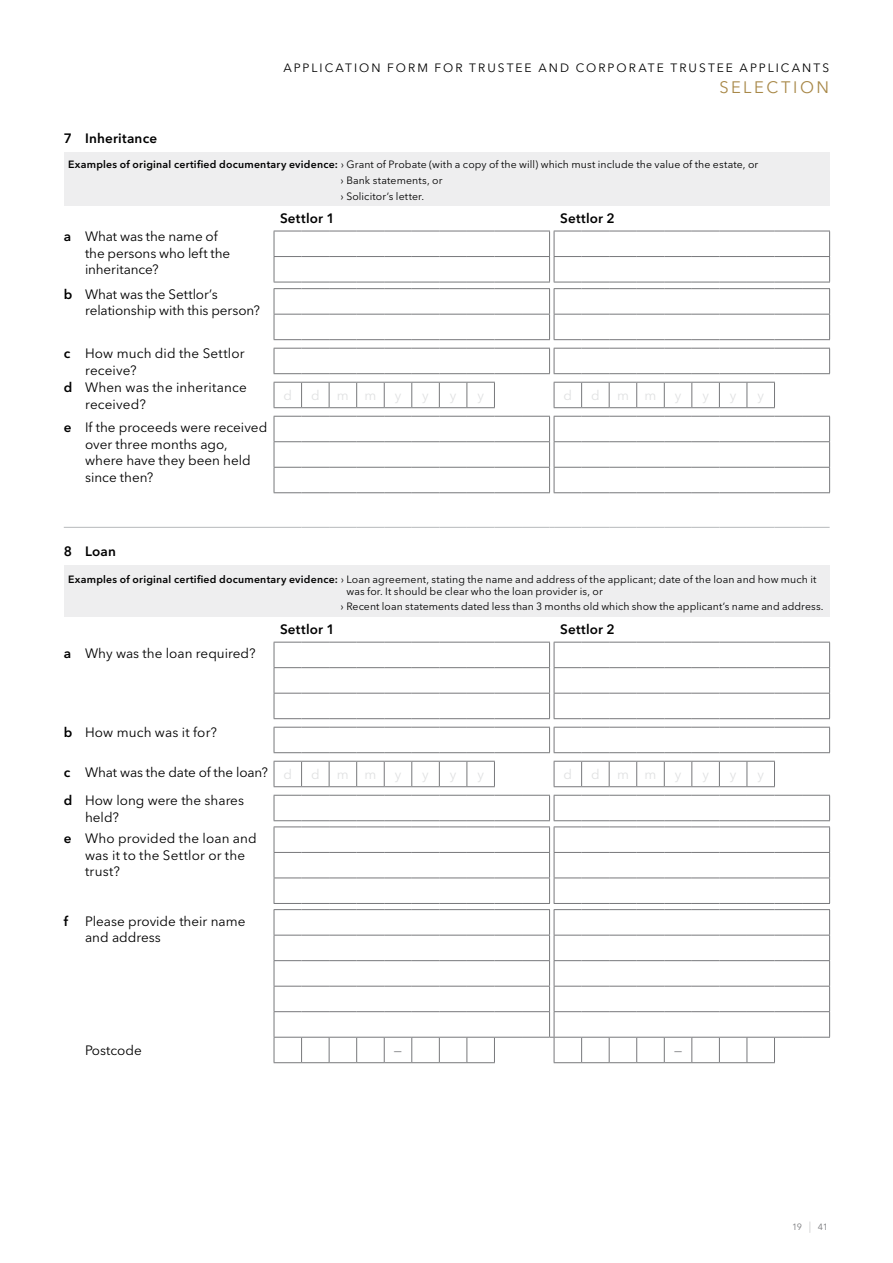
<style>
.page{position:relative;width:893px;height:1263px;background:#fff}
.page>*{position:absolute;margin:0;border:0;box-sizing:border-box;transform-origin:0 0}
.t1{font:16.5px "Avenir Next LT Pro";letter-spacing:.165em;color:#a88848}
.t2{font:13.5px/16.5px "Avenir Next LT Pro";color:#000}
.t3{font:600 13.5px "Avenir Next LT Pro";letter-spacing:.015em;color:#000}
.t4{font:13.5px "Avenir Next LT Pro";color:#e0e1e2}
.t5{font:13.5px "Avenir Next LT Pro";color:#77787b}
.t6{font:12px "Avenir Next LT Pro";letter-spacing:.17em;color:#000}
.t7{font:10.5px/15.6px "Avenir Next LT Pro";letter-spacing:.01em;color:#000}
.t8{font:9px "Avenir Next LT Pro";color:#77787b}
.s1{font-weight:600}
.s2{color:#e0e1e2}
.s3{font-weight:200;font-size:11.25px}
</style>
<div class="page">
<div style="left:64px;top:152px;width:766px;height:53px;background:#eeeeef"></div>
<svg style="left:274px;top:416px;width:556px;height:77px"></svg>
<svg style="left:274px;top:231px;width:556px;height:109px"></svg>
<svg style="left:274px;top:382px;width:221px;height:26px"></svg>
<svg style="left:554px;top:382px;width:221px;height:26px"></svg>
<svg style="left:274px;top:348px;width:556px;height:26px"></svg>
<div style="left:64px;top:566px;width:766px;height:51px;background:#eeeeef"></div>
<hr style="left:64px;top:527px;width:210px;height:1px;background:#b7b9bb">
<svg style="left:274px;top:527px;width:556px;height:1px"></svg>
<svg style="left:274px;top:761px;width:221px;height:26px"></svg>
<svg style="left:554px;top:761px;width:221px;height:26px"></svg>
<svg style="left:274px;top:642px;width:556px;height:77px"></svg>
<svg style="left:274px;top:727px;width:556px;height:26px"></svg>
<svg style="left:274px;top:795px;width:556px;height:268px"></svg>
<p class="t6" style="left:283px;top:61px;width:36px">Applic</p>
<p class="t6" style="left:336px;top:61px;width:440px">ati on f orm f or tru stee and c orporate tru stee applic</p>
<p class="t6" style="left:792px;top:61px;width:39px">ants</p>
<p class="t1" style="left:719px;top:77px;width:95px">SELECTION</p>
<p class="t3" style="left:64px;top:130px;width:95px">7 Inheritance</p>
<p class="t7" style="left:341px;top:157px;width:419px;text-indent:-273px"><span class="s1">Examples of original certified documentary evidence:</span> › Grant of Probate (with a copy of the will) which must include the value of the estate, or › Bank statements, or<br>› Solicitor’s letter.</p>
<p class="t3" style="left:280px;top:210px;width:56px">Settlor 1</p>
<p class="t3" style="left:560px;top:210px;width:56px">Settlor 2</p>
<p class="t2" style="left:85px;top:228px;width:147px;text-indent:-21px"><span class="s1">a</span> What was the name of the persons who left the inheritance?</p>
<p class="t2" style="left:85px;top:286px;width:176px;text-indent:-21px"><span class="s1">b</span> What was the Settlor’s relationship with this person?</p>
<p class="t2" style="left:64px;top:345px;width:182px"><span class="s1">c</span> How much did the Settlor</p>
<p class="t2" style="left:85px;top:362px;width:53px">receive?</p>
<p class="t2" style="left:64px;top:379px;width:184px"><span class="s1">d</span> When was the inheritance</p>
<p class="t2" style="left:85px;top:396px;width:62px">received?</p>
<p class="t4" style="left:283px;top:387px;width:10px">d</p>
<p class="t4" style="left:311px;top:387px;width:10px">d</p>
<p class="t4" style="left:337px;top:387px;width:41px">m m</p>
<p class="t4" style="left:395px;top:387px;width:8px">y</p>
<p class="t4" style="left:422px;top:387px;width:8px">y</p>
<p class="t4" style="left:450px;top:387px;width:8px">y</p>
<p class="t4" style="left:477px;top:387px;width:8px">y</p>
<p class="t4" style="left:564px;top:387px;width:10px">d</p>
<p class="t4" style="left:591px;top:387px;width:10px">d</p>
<p class="t4" style="left:617px;top:387px;width:41px">m m</p>
<p class="t4" style="left:675px;top:387px;width:8px">y</p>
<p class="t4" style="left:702px;top:387px;width:8px">y</p>
<p class="t4" style="left:730px;top:387px;width:8px">y</p>
<p class="t4" style="left:757px;top:387px;width:8px">y</p>
<p class="t2" style="left:85px;top:419px;width:184px;text-indent:-21px"><span class="s1">e</span> If the proceeds were received over three months ago, where have they been held since then?</p>
<p class="t3" style="left:64px;top:543px;width:54px">8 Loan</p>
<p class="t7" style="left:346px;top:572px;width:472px;line-height:12.6px;text-indent:-278px"><span class="s1">Examples of original certified documentary evidence:</span> › Loan agreement, stating the name and address of the applicant; date of the loan and how much it was for. It should be clear who the loan provider is, or</p>
<p class="t7" style="left:341px;top:598px;width:484px">› Recent loan statements dated less than 3 months old which show the applicant’s name and address.</p>
<p class="t3" style="left:280px;top:621px;width:56px">Settlor 1</p>
<p class="t3" style="left:560px;top:621px;width:56px">Settlor 2</p>
<p class="t2" style="left:64px;top:645px;width:193px"><span class="s1">a</span> Why was the loan required?</p>
<p class="t2" style="left:64px;top:724px;width:155px"><span class="s1">b</span> How much was it for?</p>
<p class="t2" style="left:64px;top:764px;width:230px"><span class="s1">c</span> What was the date of the loan? <span class="s2">d</span></p>
<p class="t4" style="left:311px;top:766px;width:10px">d</p>
<p class="t4" style="left:337px;top:766px;width:41px">m m</p>
<p class="t4" style="left:395px;top:766px;width:8px">y</p>
<p class="t4" style="left:422px;top:766px;width:8px">y</p>
<p class="t4" style="left:450px;top:766px;width:8px">y</p>
<p class="t4" style="left:477px;top:766px;width:8px">y</p>
<p class="t4" style="left:564px;top:766px;width:10px">d</p>
<p class="t4" style="left:591px;top:766px;width:10px">d</p>
<p class="t4" style="left:617px;top:766px;width:41px">m m</p>
<p class="t4" style="left:675px;top:766px;width:8px">y</p>
<p class="t4" style="left:702px;top:766px;width:8px">y</p>
<p class="t4" style="left:730px;top:766px;width:8px">y</p>
<p class="t4" style="left:757px;top:766px;width:8px">y</p>
<p class="t2" style="left:85px;top:792px;width:160px;text-indent:-21px"><span class="s1">d</span> How long were the shares held?</p>
<p class="t2" style="left:85px;top:830px;width:173px;text-indent:-21px"><span class="s1">e</span> Who provided the loan and was it to the Settlor or the trust?</p>
<p class="t3" style="left:64px;top:913px;width:6px">f</p>
<p class="t2" style="left:85px;top:913px;width:162px">Please provide their name and address</p>
<p class="t2" style="left:85px;top:1042px;width:58px">Postcode</p>
<p class="t5" style="left:394px;top:1042px;width:10px">—</p>
<p class="t5" style="left:674px;top:1042px;width:10px">—</p>
<p class="t8" style="left:792px;top:1222px;width:37px">19 <span class="s3">|</span> 41</p>
</div>
